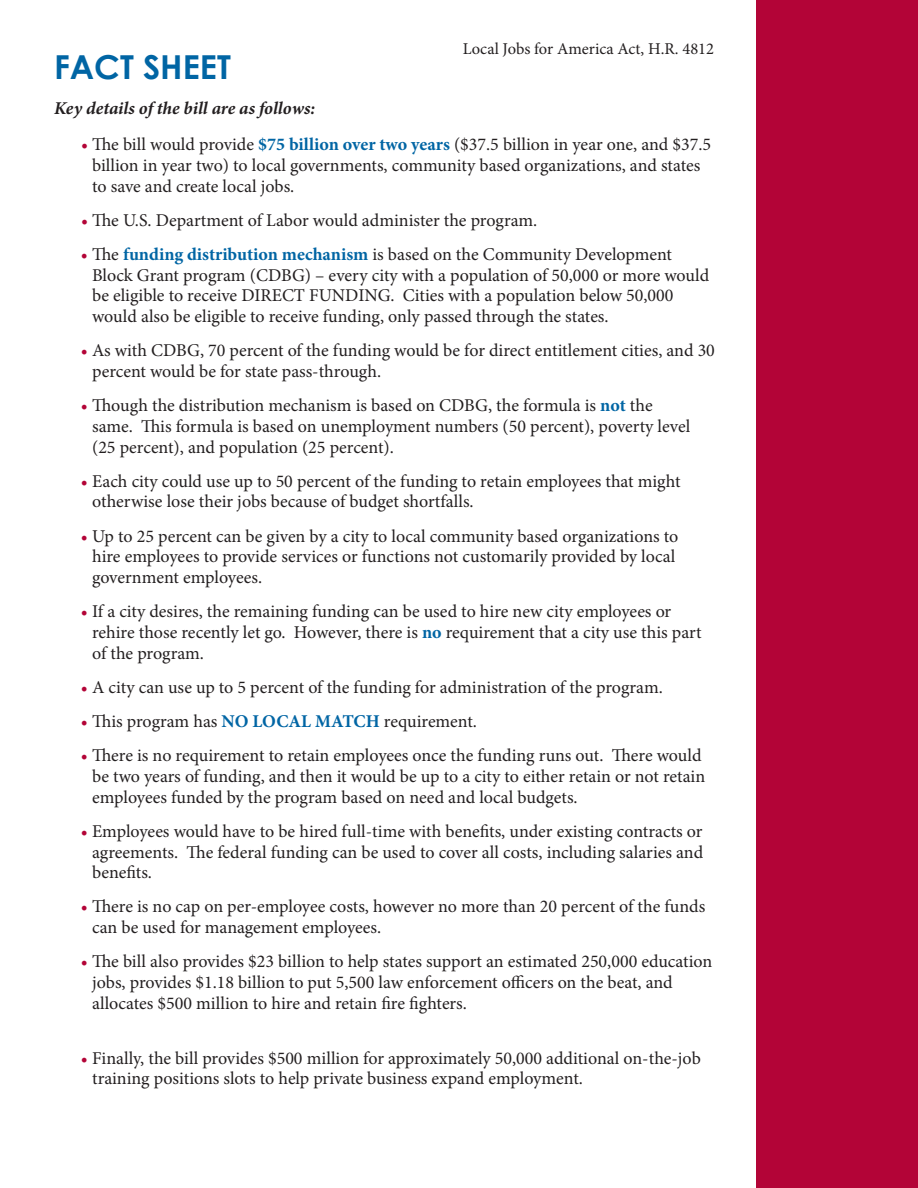
<style>
.page{position:relative;width:918px;height:1188px;background:#fff}
.page>*{position:absolute;margin:0;border:0;box-sizing:border-box;transform-origin:0 0}
.t1{font:700 33px "Century Gothic";color:#0065a4}
.t2{font:18px/20.7px "Minion Pro";color:#231f20}
.t3{font:italic 700 18px "Minion Pro";letter-spacing:-.005em;color:#231f20}
.t4{font:16.5px "Minion Pro";color:#231f20}
.s1{color:#b30437}
.s2{font-weight:700;color:#0065a4}
</style>
<div class="page">
<div style="left:756px;top:0;width:162px;height:1188px;background:#b30437"></div>
<p class="t4" style="left:463px;top:38px;width:253px">Local Jobs for America Act, H.R. 4812</p>
<h1 class="t1" style="left:54px;top:46px;width:178px">FACT SHEET</h1>
<p class="t3" style="left:54px;top:96px;width:263px">Key details of the bill are as follows:</p>
<p class="t2" style="left:92px;top:134px;width:621px;text-indent:-11px"><span class="s1">•</span> The bill would provide <span class="s2">$75 billion over two years</span> ($37.5 billion in year one, and $37.5 billion in year two) to local governments, community based organizations, and states to save and create local jobs.</p>
<p class="t2" style="left:81px;top:210px;width:458px"><span class="s1">•</span> The U.S. Department of Labor would administer the program.</p>
<p class="t2" style="left:92px;top:244px;width:619px;text-indent:-11px"><span class="s1">•</span> The <span class="s2">funding distribution mechanism</span> is based on the Community Development Block Grant program (CDBG) – every city with a population of 50,000 or more would be eligible to receive DIRECT FUNDING. Cities with a population below 50,000 would also be eligible to receive funding, only passed through the states.</p>
<p class="t2" style="left:92px;top:340px;width:624px;text-indent:-11px"><span class="s1">•</span> As with CDBG, 70 percent of the funding would be for direct entitlement cities, and 30 percent would be for state pass-through.</p>
<p class="t2" style="left:92px;top:395px;width:600px;text-indent:-11px"><span class="s1">•</span> Though the distribution mechanism is based on CDBG, the formula is <span class="s2">not</span> the same. This formula is based on unemployment numbers (50 percent), poverty level (25 percent), and population (25 percent).</p>
<p class="t2" style="left:92px;top:471px;width:590px;text-indent:-11px"><span class="s1">•</span> Each city could use up to 50 percent of the funding to retain employees that might otherwise lose their jobs because of budget shortfalls.</p>
<p class="t2" style="left:92px;top:526px;width:588px;text-indent:-11px"><span class="s1">•</span> Up to 25 percent can be given by a city to local community based organizations to hire employees to provide services or functions not customarily provided by local government employees.</p>
<p class="t2" style="left:92px;top:601px;width:611px;text-indent:-11px"><span class="s1">•</span> If a city desires, the remaining funding can be used to hire new city employees or rehire those recently let go. However, there is <span class="s2">no</span> requirement that a city use this part of the program.</p>
<p class="t2" style="left:81px;top:677px;width:583px"><span class="s1">•</span> A city can use up to 5 percent of the funding for administration of the program.</p>
<p class="t2" style="left:81px;top:711px;width:398px"><span class="s1">•</span> This program has <span class="s2">NO LOCAL MATCH</span> requirement.</p>
<p class="t2" style="left:92px;top:745px;width:615px;text-indent:-11px"><span class="s1">•</span> There is no requirement to retain employees once the funding runs out. There would be two years of funding, and then it would be up to a city to either retain or not retain employees funded by the program based on need and local budgets.</p>
<p class="t2" style="left:92px;top:821px;width:613px;text-align:justify;text-indent:-11px"><span class="s1">•</span> Employees would have to be hired full-time with benefits, under existing contracts or agreements. The federal funding can be used to cover all costs, including salaries and benefits.</p>
<p class="t2" style="left:92px;top:896px;width:615px;text-indent:-11px"><span class="s1">•</span> There is no cap on per-employee costs, however no more than 20 percent of the funds can be used for management employees.</p>
<p class="t2" style="left:92px;top:951px;width:622px;text-indent:-11px"><span class="s1">•</span> The bill also provides $23 billion to help states support an estimated 250,000 education jobs, provides $1.18 billion to put 5,500 law enforcement officers on the beat, and allocates $500 million to hire and retain fire fighters.</p>
<p class="t2" style="left:92px;top:1048px;width:610px;text-indent:-11px"><span class="s1">•</span> Finally, the bill provides $500 million for approximately 50,000 additional on-the-job training positions slots to help private business expand employment.</p>
</div>
